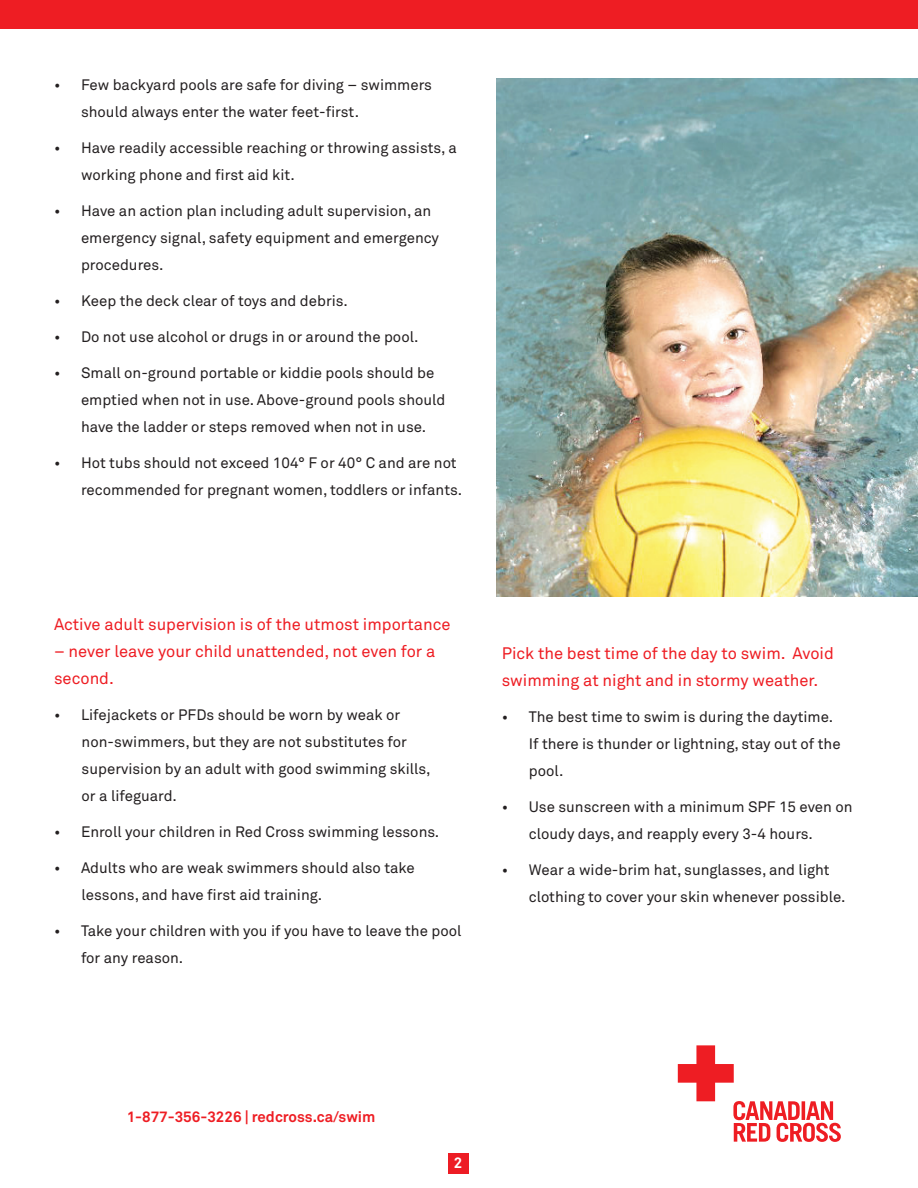
<style>
.page{position:relative;width:918px;height:1188px;background:#fff}
.page>*{position:absolute;margin:0;border:0;box-sizing:border-box;transform-origin:0 0}
.t1{font:16.5px/27px "Akkurat Std";color:#ee1d23}
.t2{font:15px/27px "Akkurat Std";color:#231f20}
.t3{font:700 15px "Akkurat Std";color:#ee1d23}
.t4{font:700 15px "Akkurat Std";color:#fff}
</style>
<div class="page">
<svg style="left:677px;top:1045px;width:164px;height:97px"></svg>
<div style="left:449px;top:1154px;width:20px;height:20px;background:#ed1c24"></div>
<div style="left:0;top:0;width:918px;height:29px;background:#ee1d23"></div>
<img style="left:497px;top:78px;width:421px;height:518px">
<p class="t2" style="left:81px;top:71px;width:353px;text-indent:-27px">• Few backyard pools are safe for diving – swimmers should always enter the water feet-first.</p>
<p class="t2" style="left:81px;top:134px;width:377px;text-indent:-27px">• Have readily accessible reaching or throwing assists, a working phone and first aid kit.</p>
<p class="t2" style="left:81px;top:197px;width:360px;text-indent:-27px">• Have an action plan including adult supervision, an emergency signal, safety equipment and emergency procedures.</p>
<p class="t2" style="left:54px;top:287px;width:295px">• Keep the deck clear of toys and debris.</p>
<p class="t2" style="left:54px;top:323px;width:366px">• Do not use alcohol or drugs in or around the pool.</p>
<p class="t2" style="left:81px;top:359px;width:366px;text-indent:-27px">• Small on-ground portable or kiddie pools should be emptied when not in use. Above-ground pools should have the ladder or steps removed when not in use.</p>
<p class="t2" style="left:81px;top:449px;width:383px;text-indent:-27px">• Hot tubs should not exceed 104° F or 40° C and are not recommended for pregnant women, toddlers or infants.</p>
<p class="t1" style="left:54px;top:611px;width:398px">Active adult supervision is of the utmost importance</p>
<p class="t1" style="left:54px;top:638px;width:383px">– never leave your child unattended, not even for a second.</p>
<p class="t2" style="left:54px;top:701px;width:348px">• Lifejackets or PFDs should be worn by weak or</p>
<p class="t2" style="left:82px;top:728px;width:327px">non-swimmers, but they are not substitutes for</p>
<p class="t2" style="left:82px;top:755px;width:351px">supervision by an adult with good swimming skills,</p>
<p class="t2" style="left:82px;top:782px;width:97px">or a lifeguard.</p>
<p class="t2" style="left:54px;top:818px;width:387px">• Enroll your children in Red Cross swimming lessons.</p>
<p class="t2" style="left:54px;top:854px;width:362px">• Adults who are weak swimmers should also take</p>
<p class="t2" style="left:82px;top:881px;width:242px">lessons, and have first aid training.</p>
<p class="t2" style="left:81px;top:917px;width:382px;text-indent:-27px">• Take your children with you if you have to leave the pool for any reason.</p>
<p class="t1" style="left:502px;top:640px;width:334px">Pick the best time of the day to swim. Avoid swimming at night and in stormy weather.</p>
<p class="t2" style="left:529px;top:704px;width:313px;text-indent:-27px">• The best time to swim is during the daytime.<br>If there is thunder or lightning, stay out of the pool.</p>
<p class="t2" style="left:529px;top:794px;width:325px;text-indent:-27px">• Use sunscreen with a minimum SPF 15 even on cloudy days, and reapply every 3-4 hours.</p>
<p class="t2" style="left:529px;top:857px;width:318px;text-indent:-27px">• Wear a wide-brim hat, sunglasses, and light clothing to cover your skin whenever possible.</p>
<p class="t3" style="left:127px;top:1107px;width:250px">1-877-356-3226 | redcross.ca/swim</p>
<p class="t4" style="left:454px;top:1153px;width:10px">2</p>
</div>
